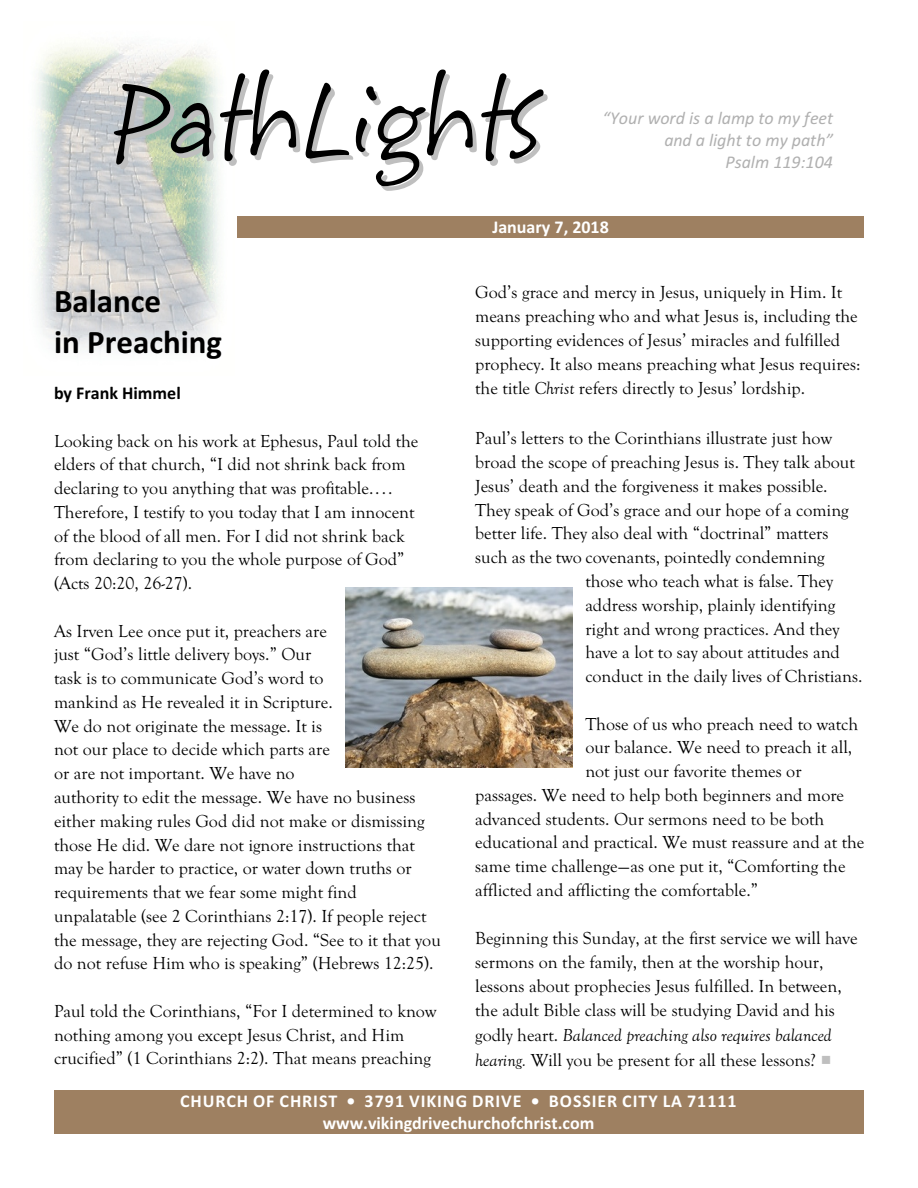
<style>
.page{position:relative;width:918px;height:1188px;background:#fff}
.page>*{position:absolute;margin:0;border:0;box-sizing:border-box;transform-origin:0 0}
.t1{font:102px "Starbabe Hmk";color:#000}
.t2{font:700 33px/40.2px "Calibri";color:#000}
.t3{font:18px/23.7px "Goudy Old Style T";color:#000}
.t4{font:700 18px/21.9px "Calibri";letter-spacing:.045em;color:#fff;text-align:center}
.t5{font:italic 18px/21.9px "Calibri";color:#b0b0b0;text-align:right}
.t6{font:700 18px "Calibri";color:#fff}
.t7{font:700 18px "Calibri";color:#000}
.s1{font-style:italic}
</style>
<div class="page">
<img style="left:36px;top:44px;width:183px;height:309px">
<img style="left:345px;top:587px;width:227px;height:180px">
<div style="left:238px;top:216px;width:626px;height:22px;background:#9e8061"></div>
<div style="left:54px;top:1090px;width:810px;height:44px;background:#9e8061"></div>
<h1 class="t1" style="left:111px;top:58px;width:431px">PathLights</h1>
<p class="t5" style="left:603px;top:109px;width:232px">“Your word is a lamp to my feet and a light to my path”<br>Psalm 119:104</p>
<h2 class="t2" style="left:54px;top:284px;width:170px">Balance<br>in Preaching</h2>
<p class="t7" style="left:54px;top:385px;width:128px">by Frank Himmel</p>
<p class="t3" style="left:54px;top:429px;width:366px">Looking back on his work at Ephesus, Paul told the elders of that church, “I did not shrink back from declaring to you anything that was profitable. . . .<br>Therefore, I testify to you today that I am innocent of the blood of all men. For I did not shrink back from declaring to you the whole purpose of God” (Acts 20:20, 26-27).</p>
<p class="t3" style="left:54px;top:619px;width:388px">As Irven Lee once put it, preachers are<br>just “God’s little delivery boys.” Our<br>task is to communicate God’s word to<br>mankind as He revealed it in Scripture.<br>We do not originate the message. It is<br>not our place to decide which parts are<br>or are not important. We have no<br>authority to edit the message. We have no business either making rules God did not make or dismissing those He did. We dare not ignore instructions that may be harder to practice, or water down truths or requirements that we fear some might find unpalatable (see 2 Corinthians 2:17). If people reject the message, they are rejecting God. “See to it that you do not refuse Him who is speaking” (Hebrews 12:25).</p>
<p class="t3" style="left:54px;top:999px;width:384px">Paul told the Corinthians, “For I determined to know nothing among you except Jesus Christ, and Him crucified” (1 Corinthians 2:2). That means preaching</p>
<p class="t6" style="left:492px;top:220px;width:118px">January 7, 2018</p>
<p class="t3" style="left:475px;top:280px;width:387px">God’s grace and mercy in Jesus, uniquely in Him. It means preaching who and what Jesus is, including the supporting evidences of Jesus’ miracles and fulfilled prophecy. It also means preaching what Jesus requires: the title <span class="s1">Christ</span> refers directly to Jesus’ lordship.</p>
<p class="t3" style="left:475px;top:427px;width:358px">Paul’s letters to the Corinthians illustrate just how</p>
<p class="t3" style="left:475px;top:450px;width:381px">broad the scope of preaching Jesus is. They talk about</p>
<p class="t3" style="left:475px;top:474px;width:354px">Jesus’ death and the forgiveness it makes possible.</p>
<p class="t3" style="left:475px;top:498px;width:375px">They speak of God’s grace and our hope of a coming</p>
<p class="t3" style="left:475px;top:522px;width:355px">better life. They also deal with “doctrinal” matters</p>
<p class="t3" style="left:475px;top:545px;width:351px">such as the two covenants, pointedly condemning</p>
<p class="t3" style="left:585px;top:569px;width:249px">those who teach what is false. They</p>
<p class="t3" style="left:585px;top:593px;width:251px">address worship, plainly identifying</p>
<p class="t3" style="left:585px;top:617px;width:256px">right and wrong practices. And they</p>
<p class="t3" style="left:585px;top:640px;width:256px">have a lot to say about attitudes and</p>
<p class="t3" style="left:585px;top:664px;width:279px">conduct in the daily lives of Christians.</p>
<p class="t3" style="left:585px;top:712px;width:274px">Those of us who preach need to watch</p>
<p class="t3" style="left:585px;top:736px;width:268px">our balance. We need to preach it all,</p>
<p class="t3" style="left:585px;top:759px;width:218px">not just our favorite themes or</p>
<p class="t3" style="left:475px;top:783px;width:371px">passages. We need to help both beginners and more</p>
<p class="t3" style="left:475px;top:807px;width:351px">advanced students. Our sermons need to be both</p>
<p class="t3" style="left:475px;top:831px;width:391px">educational and practical. We must reassure and at the</p>
<p class="t3" style="left:475px;top:854px;width:372px">same time challenge—as one put it, “Comforting the</p>
<p class="t3" style="left:475px;top:878px;width:284px">afflicted and afflicting the comfortable.”</p>
<p class="t3" style="left:475px;top:926px;width:384px;line-height:24.3px">Beginning this Sunday, at the first service we will have sermons on the family, then at the worship hour, lessons about prophecies Jesus fulfilled. In between, the adult Bible class will be studying David and his godly heart. <span class="s1">Balanced preaching also requires balanced hearing.</span> Will you be present for all these lessons?</p>
<p class="t4" style="left:180px;top:1092px;width:558px">CHURCH OF CHRIST • 3791 VIKING DRIVE • BOSSIER CITY LA 71111 www.vikingdrivechurchofchrist.com</p>
</div>
